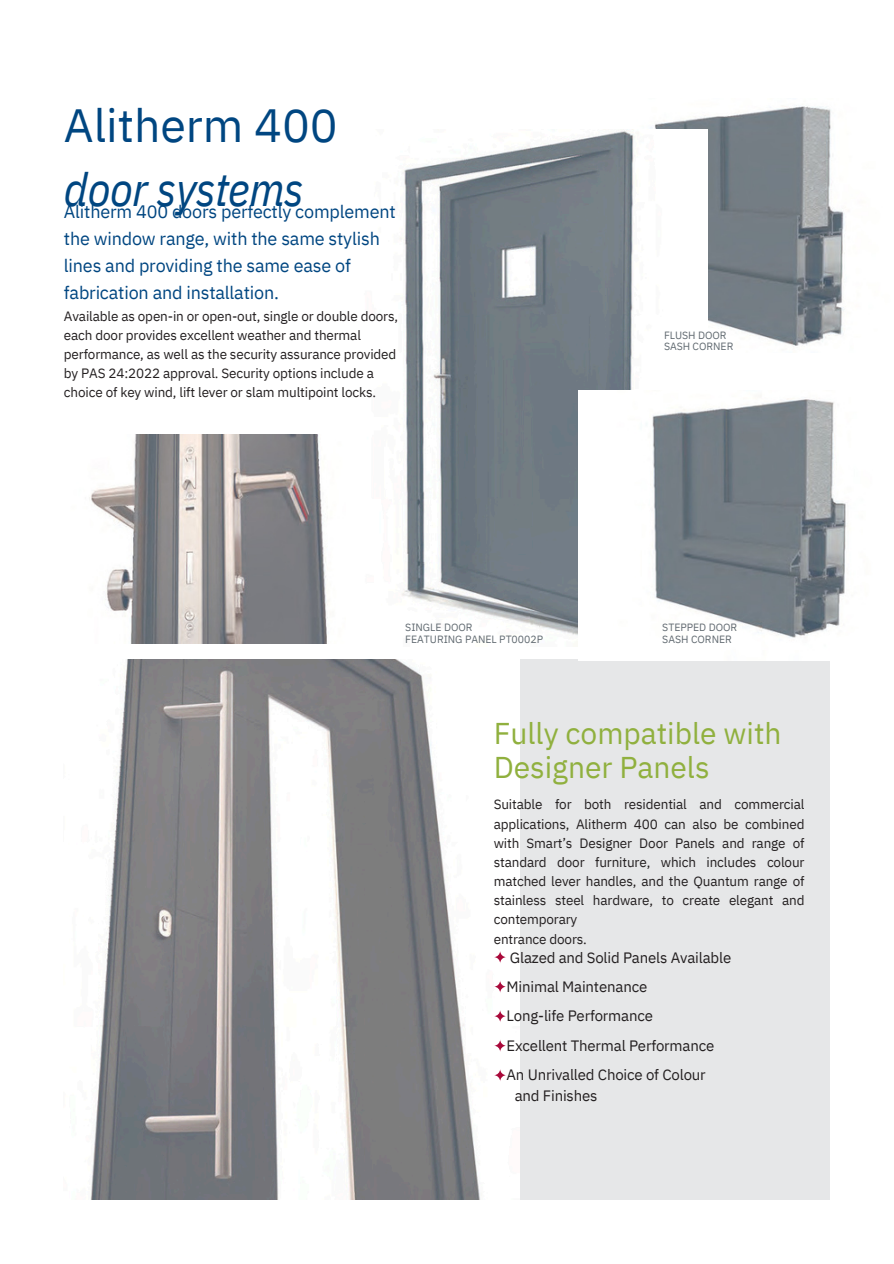
<style>
.page{position:relative;width:894px;height:1264px;background:#fff}
.page>*{position:absolute;margin:0;border:0;box-sizing:border-box;transform-origin:0 0}
.t1{font:46.5px/64.2px "IBM Plex Sans";color:#004681}
.t2{font:30px/33.8px "IBM Plex Sans";color:#90b03e}
.t3{font:18px/27px "IBM Plex Sans";letter-spacing:-.01em;color:#004681}
.t4{font:15px/29.2px "IBM Plex Sans";letter-spacing:-.01em;color:#231f20}
.t5{font:13.5px/19.4px "IBM Plex Sans";letter-spacing:-.01em;color:#231f20}
.t6{font:10.5px/11.2px "IBM Plex Sans";color:#606970}
.s1{font-family:"IBM Plex Sans Cond";font-style:italic}
</style>
<div class="page">
<img style="left:89px;top:105px;width:757px;height:1095px">
<p class="t1" style="left:64px;top:92px;width:275px">Alitherm 400 <span class="s1">door systems</span></p>
<p class="t3" style="left:64px;top:198px;width:333px">Alitherm 400 doors perfectly complement the window range, with the same stylish lines and providing the same ease of fabrication and installation.</p>
<p class="t5" style="left:64px;top:306px;width:336px">Available as open-in or open-out, single or double doors, each door provides excellent weather and thermal performance, as well as the security assurance provided by PAS 24:2022 approval. Security options include a choice of key wind, lift lever or slam multipoint locks.</p>
<p class="t6" style="left:663px;top:329px;width:71px">FLUSH DOOR<br>SASH CORNER</p>
<p class="t6" style="left:405px;top:622px;width:139px">SINGLE DOOR<br>FEATURING PANEL PT0002P</p>
<p class="t6" style="left:662px;top:622px;width:76px">STEPPED DOOR<br>SASH CORNER</p>
<p class="t2" style="left:493px;top:716px;width:289px">Fully compatible with<br>Designer Panels</p>
<h1 class="t5" style="left:493px;top:794px;width:312px">Suitable for both residential and commercial applications, Alitherm 400 can also be combined with Smart’s Designer Door Panels and range of standard door furniture, which includes colour matched lever handles, and the Quantum range of stainless steel hardware, to create elegant and contemporary<br>entrance doors.</h1>
<h4 class="t4" style="left:506px;top:942px;width:226px">Glazed and Solid Panels Available<br>Minimal Maintenance<br>Long-life Performance<br>Excellent Thermal Performance<br>An Unrivalled Choice of Colour</h4>
<p class="t4" style="left:514px;top:1081px;width:84px">and Finishes</p>
</div>
